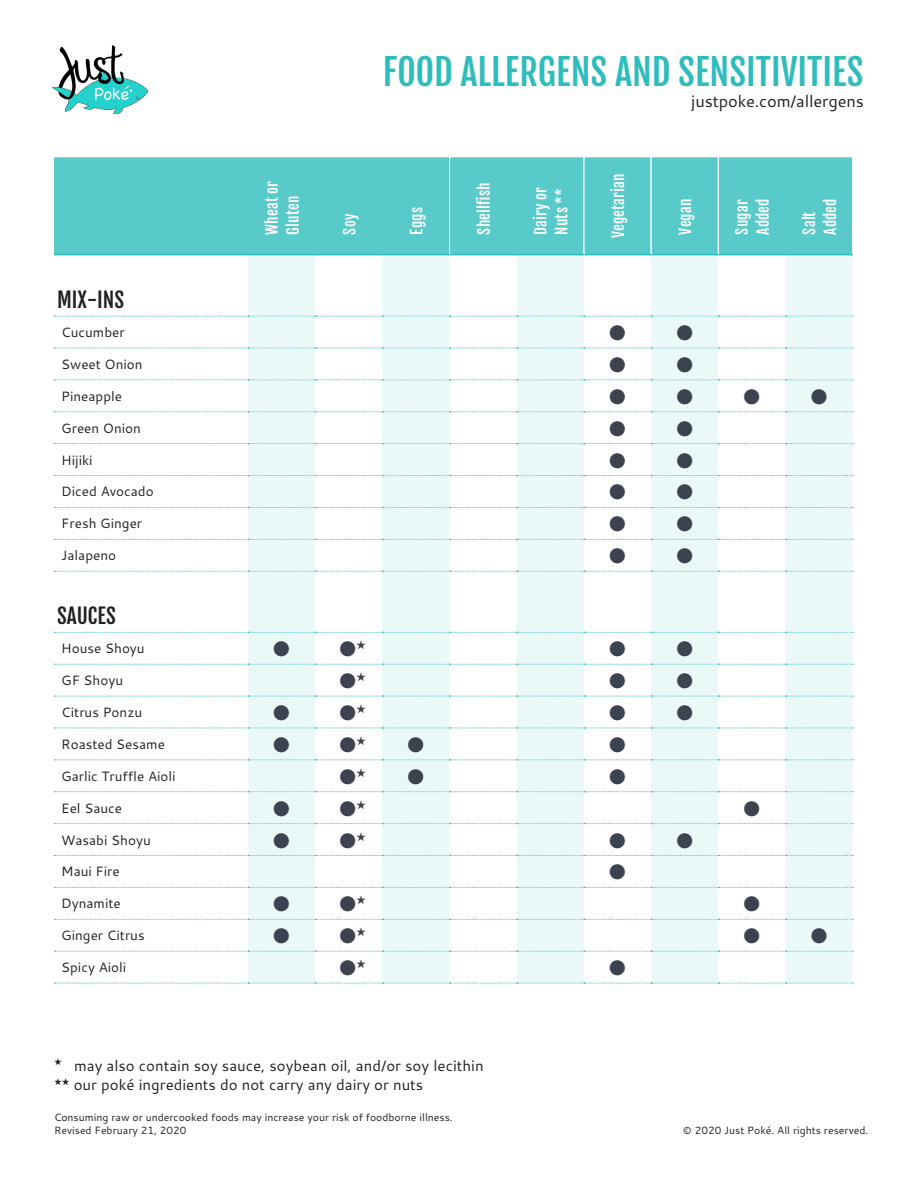
<style>
.page{position:relative;width:918px;height:1188px;background:#fff}
.page>*{position:absolute;margin:0;border:0;box-sizing:border-box;transform-origin:0 0}
.t1{font:36px "Fjalla One";color:#2ebdbc}
.t2{font:21px "Zapf Dingbats ITC";color:#3d424f}
.t3{font:21px "Fjalla One";color:#231f20}
.t4{font:16.5px "Cantarell";letter-spacing:-.01em;color:#231f20}
.t5{font:15px "Cantarell";color:#231f20}
.t6{font:15px/21px "Fjalla One";letter-spacing:.01em;color:#fff}
.t7{font:13.5px "Cantarell";color:#231f20}
.t8{font:10.5px/12.6px "Cantarell";color:#231f20}
</style>
<div class="page">
<img style="left:52px;top:45px;width:95px;height:69px">
<div style="left:54px;top:157px;width:798px;height:97px;background:#58cac9"></div>
<svg style="left:248px;top:255px;width:605px;height:728px;fill:#eaf8f8"></svg>
<hr style="left:248px;top:254px;width:67px;height:1px;background:#2ebdbc">
<hr style="left:315px;top:254px;width:67px;height:1px;background:#2ebdbc">
<hr style="left:382px;top:254px;width:68px;height:1px;background:#2ebdbc">
<hr style="left:450px;top:254px;width:67px;height:1px;background:#2ebdbc">
<hr style="left:517px;top:254px;width:67px;height:1px;background:#2ebdbc">
<hr style="left:584px;top:254px;width:67px;height:1px;background:#2ebdbc">
<hr style="left:651px;top:254px;width:67px;height:1px;background:#2ebdbc">
<hr style="left:718px;top:254px;width:67px;height:1px;background:#2ebdbc">
<hr style="left:785px;top:254px;width:68px;height:1px;background:#2ebdbc">
<svg style="left:54px;top:316px;width:799px;height:1px"></svg>
<hr style="left:54px;top:254px;width:194px;height:1px;background:#2ebdbc">
<svg style="left:54px;top:951px;width:799px;height:1px"></svg>
<svg style="left:54px;top:983px;width:799px;height:1px"></svg>
<svg style="left:54px;top:348px;width:799px;height:1px"></svg>
<svg style="left:54px;top:380px;width:799px;height:1px"></svg>
<svg style="left:54px;top:411px;width:799px;height:1px"></svg>
<svg style="left:54px;top:443px;width:799px;height:1px"></svg>
<svg style="left:54px;top:475px;width:799px;height:1px"></svg>
<svg style="left:54px;top:507px;width:799px;height:1px"></svg>
<svg style="left:54px;top:539px;width:799px;height:1px"></svg>
<svg style="left:54px;top:571px;width:799px;height:1px"></svg>
<svg style="left:54px;top:632px;width:799px;height:1px"></svg>
<svg style="left:54px;top:664px;width:799px;height:1px"></svg>
<svg style="left:54px;top:696px;width:799px;height:1px"></svg>
<svg style="left:54px;top:728px;width:799px;height:1px"></svg>
<svg style="left:54px;top:759px;width:799px;height:1px"></svg>
<svg style="left:54px;top:791px;width:799px;height:1px"></svg>
<svg style="left:54px;top:823px;width:799px;height:1px"></svg>
<svg style="left:54px;top:855px;width:799px;height:1px"></svg>
<svg style="left:54px;top:887px;width:799px;height:1px"></svg>
<svg style="left:54px;top:919px;width:799px;height:1px"></svg>
<svg style="left:449px;top:157px;width:2px;height:97px"></svg>
<svg style="left:584px;top:157px;width:1px;height:97px"></svg>
<svg style="left:651px;top:157px;width:1px;height:97px"></svg>
<svg style="left:718px;top:157px;width:1px;height:97px"></svg>
<svg style="left:340px;top:640px;width:26px;height:16px"></svg>
<svg style="left:340px;top:672px;width:26px;height:16px"></svg>
<svg style="left:340px;top:704px;width:26px;height:16px"></svg>
<svg style="left:340px;top:736px;width:26px;height:16px"></svg>
<svg style="left:340px;top:768px;width:26px;height:16px"></svg>
<svg style="left:340px;top:800px;width:26px;height:16px"></svg>
<svg style="left:340px;top:832px;width:26px;height:16px"></svg>
<svg style="left:340px;top:896px;width:26px;height:16px"></svg>
<svg style="left:340px;top:927px;width:26px;height:16px"></svg>
<svg style="left:340px;top:959px;width:26px;height:16px"></svg>
<p class="t6" style="left:261px;top:235px;width:55px;rotate:-90deg">Wheat or<br>Gluten</p>
<h1 class="t1" style="left:383px;top:49px;width:482px">FOOD ALLERGENS AND SENSITIVITIES</h1>
<p class="t4" style="left:691px;top:90px;width:174px">justpoke.com/allergens</p>
<p class="t6" style="left:339px;top:235px;width:22px;rotate:-90deg">Soy</p>
<p class="t6" style="left:406px;top:235px;width:29px;rotate:-90deg">Eggs</p>
<p class="t6" style="left:473px;top:235px;width:53px;rotate:-90deg">Shellfish</p>
<p class="t6" style="left:530px;top:235px;width:49px;rotate:-90deg">Dairy or<br>Nuts **</p>
<p class="t6" style="left:608px;top:238px;width:66px;rotate:-90deg">Vegetarian</p>
<p class="t6" style="left:675px;top:235px;width:37px;rotate:-90deg">Vegan</p>
<p class="t6" style="left:732px;top:235px;width:38px;rotate:-90deg">Sugar<br>Added</p>
<p class="t6" style="left:799px;top:235px;width:38px;rotate:-90deg">Salt<br>Added</p>
<h2 class="t3" style="left:57px;top:286px;width:69px">MIX-INS</h2>
<p class="t7" style="left:61px;top:323px;width:65px">Cucumber</p>
<h2 class="t2" style="left:609px;top:323px;width:17px">●</h2>
<h2 class="t2" style="left:676px;top:323px;width:17px">●</h2>
<p class="t7" style="left:61px;top:355px;width:83px">Sweet Onion</p>
<h2 class="t2" style="left:609px;top:355px;width:17px">●</h2>
<h2 class="t2" style="left:676px;top:355px;width:17px">●</h2>
<p class="t7" style="left:61px;top:387px;width:62px">Pineapple</p>
<h2 class="t2" style="left:609px;top:387px;width:17px">●</h2>
<h2 class="t2" style="left:676px;top:387px;width:17px">●</h2>
<h2 class="t2" style="left:744px;top:387px;width:17px">●</h2>
<h2 class="t2" style="left:811px;top:387px;width:17px">●</h2>
<p class="t7" style="left:61px;top:419px;width:81px">Green Onion</p>
<h2 class="t2" style="left:609px;top:419px;width:17px">●</h2>
<h2 class="t2" style="left:676px;top:419px;width:17px">●</h2>
<p class="t7" style="left:61px;top:451px;width:33px">Hijiki</p>
<h2 class="t2" style="left:609px;top:450px;width:17px">●</h2>
<h2 class="t2" style="left:676px;top:450px;width:17px">●</h2>
<p class="t7" style="left:61px;top:482px;width:94px">Diced Avocado</p>
<h2 class="t2" style="left:609px;top:482px;width:17px">●</h2>
<h2 class="t2" style="left:676px;top:482px;width:17px">●</h2>
<p class="t7" style="left:61px;top:514px;width:82px">Fresh Ginger</p>
<h2 class="t2" style="left:609px;top:514px;width:17px">●</h2>
<h2 class="t2" style="left:676px;top:514px;width:17px">●</h2>
<p class="t7" style="left:61px;top:546px;width:56px">Jalapeno</p>
<h2 class="t2" style="left:609px;top:546px;width:17px">●</h2>
<h2 class="t2" style="left:676px;top:546px;width:17px">●</h2>
<h2 class="t3" style="left:57px;top:603px;width:60px">SAUCES</h2>
<p class="t7" style="left:61px;top:639px;width:85px">House Shoyu</p>
<h2 class="t2" style="left:273px;top:639px;width:17px">●</h2>
<h2 class="t2" style="left:609px;top:639px;width:17px">●</h2>
<h2 class="t2" style="left:676px;top:639px;width:17px">●</h2>
<p class="t7" style="left:61px;top:671px;width:63px">GF Shoyu</p>
<h2 class="t2" style="left:609px;top:671px;width:17px">●</h2>
<h2 class="t2" style="left:676px;top:671px;width:17px">●</h2>
<p class="t7" style="left:61px;top:703px;width:82px">Citrus Ponzu</p>
<h2 class="t2" style="left:273px;top:703px;width:17px">●</h2>
<h2 class="t2" style="left:609px;top:703px;width:17px">●</h2>
<h2 class="t2" style="left:676px;top:703px;width:17px">●</h2>
<p class="t7" style="left:61px;top:735px;width:105px">Roasted Sesame</p>
<h2 class="t2" style="left:273px;top:735px;width:17px">●</h2>
<h2 class="t2" style="left:408px;top:735px;width:17px">●</h2>
<h2 class="t2" style="left:609px;top:735px;width:17px">●</h2>
<p class="t7" style="left:61px;top:767px;width:116px">Garlic Truffle Aioli</p>
<h2 class="t2" style="left:408px;top:767px;width:17px">●</h2>
<h2 class="t2" style="left:609px;top:767px;width:17px">●</h2>
<p class="t7" style="left:61px;top:799px;width:62px">Eel Sauce</p>
<h2 class="t2" style="left:273px;top:799px;width:17px">●</h2>
<h2 class="t2" style="left:744px;top:799px;width:17px">●</h2>
<p class="t7" style="left:61px;top:830px;width:91px">Wasabi Shoyu</p>
<h2 class="t2" style="left:273px;top:830px;width:17px">●</h2>
<h2 class="t2" style="left:609px;top:830px;width:17px">●</h2>
<h2 class="t2" style="left:676px;top:830px;width:17px">●</h2>
<p class="t7" style="left:61px;top:862px;width:60px">Maui Fire</p>
<h2 class="t2" style="left:609px;top:862px;width:17px">●</h2>
<p class="t7" style="left:61px;top:894px;width:61px">Dynamite</p>
<h2 class="t2" style="left:273px;top:894px;width:17px">●</h2>
<h2 class="t2" style="left:744px;top:894px;width:17px">●</h2>
<p class="t7" style="left:61px;top:926px;width:85px">Ginger Citrus</p>
<h2 class="t2" style="left:273px;top:926px;width:17px">●</h2>
<h2 class="t2" style="left:744px;top:926px;width:17px">●</h2>
<h2 class="t2" style="left:811px;top:926px;width:17px">●</h2>
<p class="t7" style="left:61px;top:958px;width:67px">Spicy Aioli</p>
<h2 class="t2" style="left:609px;top:958px;width:17px">●</h2>
<p class="t5" style="left:54px;top:1055px;width:431px">★ may also contain soy sauce, soybean oil, and/or soy lecithin</p>
<p class="t5" style="left:54px;top:1075px;width:371px">★★ our poké ingredients do not carry any dairy or nuts</p>
<p class="t8" style="left:54px;top:1111px;width:400px">Consuming raw or undercooked foods may increase your risk of foodborne illness.<br>Revised February 21, 2020</p>
<p class="t8" style="left:683px;top:1124px;width:187px">© 2020 Just Poké. All rights reserved.</p>
</div>
